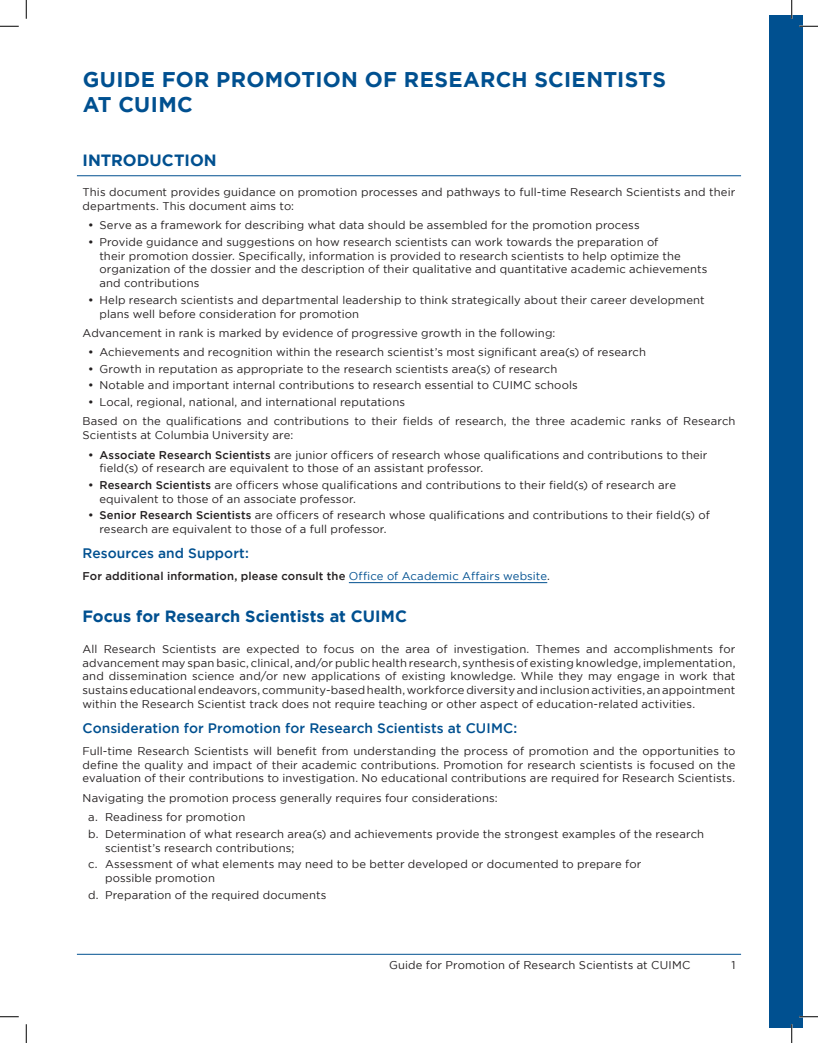
<style>
.page{position:relative;width:818px;height:1043px;background:#fff}
.page>*{position:absolute;margin:0;border:0;box-sizing:border-box;transform-origin:0 0}
.t1{font:700 21.25px/25.5px "Gotham";letter-spacing:.015em;color:#005090}
.t2{font:700 16.25px "Gotham";color:#005090}
.t3{font:500 13.75px "Gotham";letter-spacing:.005em;color:#005090}
.t4{font:11.25px/13.8px "Gotham";letter-spacing:.01em;color:#231f20}
.t5{font:500 11.25px "Gotham";letter-spacing:.01em;color:#231f20}
.s1{font-weight:500}
.s2{font-weight:400;color:#005090}
.s3{font-weight:400}
</style>
<div class="page">
<hr style="left:77px;top:954px;width:664px;height:1px;background:#005090">
<hr style="left:77px;top:175px;width:664px;height:1px;background:#005090">
<hr style="left:349px;top:582px;width:198px;height:1px;background:#005090">
<div style="left:769px;top:15px;width:33px;height:1013px;background:#005090"></div>
<svg style="left:0;top:25px;width:19px;height:2px"></svg>
<svg style="left:799px;top:25px;width:19px;height:2px"></svg>
<svg style="left:0;top:1016px;width:19px;height:1px"></svg>
<svg style="left:799px;top:1015px;width:19px;height:2px"></svg>
<svg style="left:25px;top:0;width:2px;height:19px"></svg>
<svg style="left:25px;top:1024px;width:2px;height:18px"></svg>
<svg style="left:790px;top:0;width:2px;height:19px"></svg>
<svg style="left:790px;top:1024px;width:2px;height:18px"></svg>
<h1 class="t1" style="left:83px;top:66px;width:585px">GUIDE FOR PROMOTION OF RESEARCH SCIENTISTS<br>AT CUIMC</h1>
<h2 class="t2" style="left:82px;top:150px;width:136px">INTRODUCTION</h2>
<p class="t4" style="left:82px;top:185px;width:654px">This document provides guidance on promotion processes and pathways to full-time Research Scientists and their departments. This document aims to:</p>
<p class="t4" style="left:88px;top:218px;width:553px"><span class="s1">•</span> Serve as a framework for describing what data should be assembled for the promotion process</p>
<p class="t4" style="left:99px;top:235px;width:609px;text-indent:-11px"><span class="s1">•</span> Provide guidance and suggestions on how research scientists can work towards the preparation of<br>their promotion dossier. Specifically, information is provided to research scientists to help optimize the organization of the dossier and the description of their qualitative and quantitative academic achievements and contributions</p>
<p class="t4" style="left:99px;top:293px;width:607px;text-indent:-11px"><span class="s1">•</span> Help research scientists and departmental leadership to think strategically about their career development plans well before consideration for promotion</p>
<p class="t4" style="left:82px;top:326px;width:474px">Advancement in rank is marked by evidence of progressive growth in the following:</p>
<p class="t4" style="left:88px;top:345px;width:559px"><span class="s1">•</span> Achievements and recognition within the research scientist’s most significant area(s) of research</p>
<p class="t4" style="left:88px;top:362px;width:470px"><span class="s1">•</span> Growth in reputation as appropriate to the research scientists area(s) of research</p>
<p class="t4" style="left:88px;top:378px;width:491px"><span class="s1">•</span> Notable and important internal contributions to research essential to CUIMC schools</p>
<p class="t4" style="left:82px;top:392px;width:654px;line-height:19.4px;text-indent:6px"><span class="s1">•</span> Local, regional, national, and international reputations<br>Based on the qualifications and contributions to their fields of research, the three academic ranks of Research</p>
<p class="t4" style="left:82px;top:428px;width:212px">Scientists at Columbia University are:</p>
<p class="t4" style="left:99px;top:447px;width:609px;text-indent:-11px"><span class="s1">• Associate Research Scientists</span> are junior officers of research whose qualifications and contributions to their field(s) of research are equivalent to those of an assistant professor.</p>
<p class="t4" style="left:99px;top:478px;width:578px;text-indent:-11px"><span class="s1">• Research Scientists</span> are officers whose qualifications and contributions to their field(s) of research are equivalent to those of an associate professor.</p>
<p class="t4" style="left:99px;top:508px;width:612px;text-indent:-11px"><span class="s1">• Senior Research Scientists</span> are officers of research whose qualifications and contributions to their field(s) of research are equivalent to those of a full professor.</p>
<p class="t3" style="left:82px;top:545px;width:168px">Resources and Support:</p>
<p class="t5" style="left:82px;top:569px;width:469px">For additional information, please consult the <span class="s2">Office of Academic Affairs website</span><span class="s3">.</span></p>
<h2 class="t2" style="left:82px;top:607px;width:326px">Focus for Research Scientists at CUIMC</h2>
<p class="t4" style="left:82px;top:641px;width:654px;text-align:justify">All Research Scientists are expected to focus on the area of investigation. Themes and accomplishments for advancement may span basic, clinical, and/or public health research, synthesis of existing knowledge, implementation, and dissemination science and/or new applications of existing knowledge. While they may engage in work that sustains educational endeavors, community-based health, workforce diversity and inclusion activities, an appointment within the Research Scientist track does not require teaching or other aspect of education-related activities.</p>
<p class="t3" style="left:82px;top:720px;width:436px">Consideration for Promotion for Research Scientists at CUIMC:</p>
<p class="t4" style="left:82px;top:744px;width:654px;text-align:justify">Full-time Research Scientists will benefit from understanding the process of promotion and the opportunities to define the quality and impact of their academic contributions. Promotion for research scientists is focused on the evaluation of their contributions to investigation. No educational contributions are required for Research Scientists.</p>
<p class="t4" style="left:88px;top:788px;width:411px;line-height:19.4px;text-indent:-6px">Navigating the promotion process generally requires four considerations: a. Readiness for promotion</p>
<p class="t4" style="left:105px;top:826px;width:600px;text-indent:-17px">b. Determination of what research area(s) and achievements provide the strongest examples of the research scientist’s research contributions;</p>
<p class="t4" style="left:105px;top:857px;width:537px;text-indent:-17px">c. Assessment of what elements may need to be better developed or documented to prepare for possible promotion</p>
<p class="t4" style="left:88px;top:887px;width:240px">d. Preparation of the required documents</p>
<p class="t4" style="left:389px;top:957px;width:303px">Guide for Promotion of Research Scientists at CUIMC</p>
<p class="t4" style="left:731px;top:957px;width:6px">1</p>
</div>
